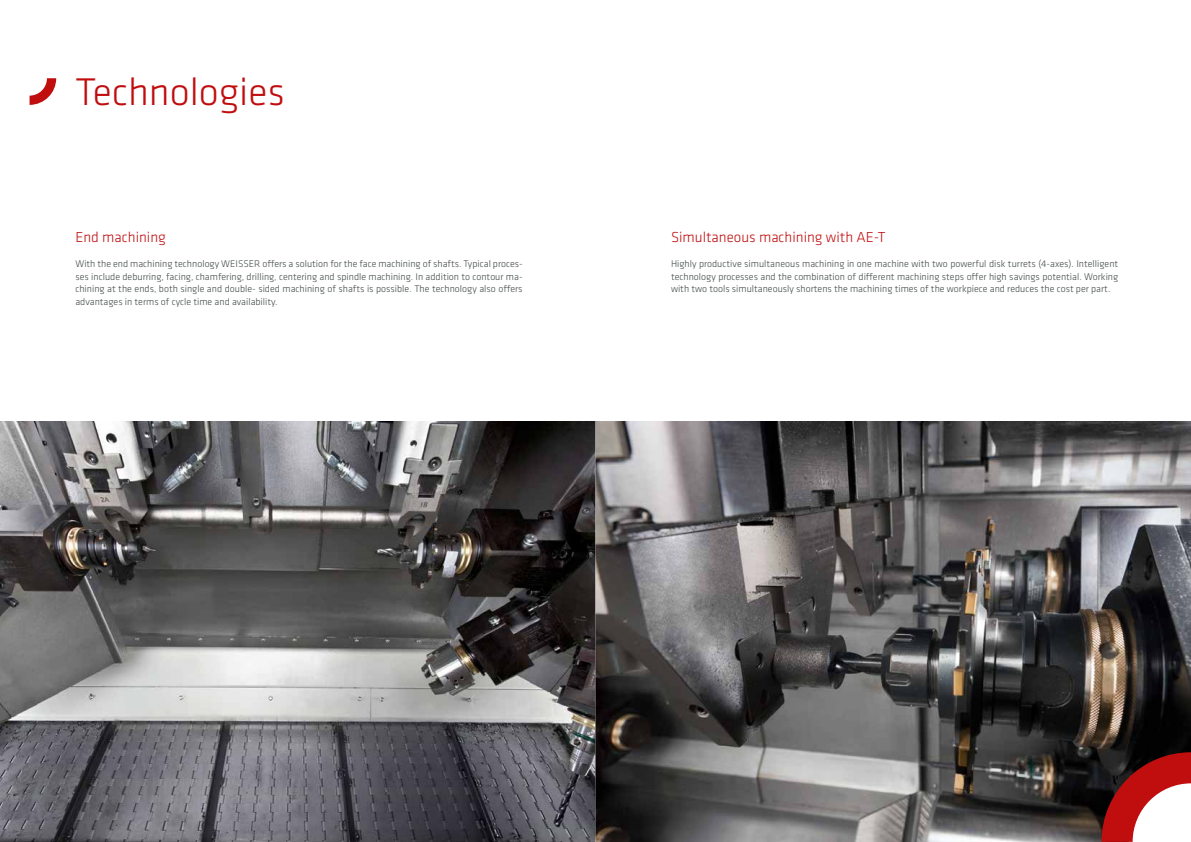
<style>
.page{position:relative;width:1191px;height:842px;background:#fff}
.page>*{position:absolute;margin:0;border:0;box-sizing:border-box;transform-origin:0 0}
.t1{font:300 40px "Klavika";color:#c00d0e}
.t2{font:300 15px "Klavika";color:#c00d0e}
.t3{font:300 10px/12.5px "Klavika";color:#404846;text-align:justify}
</style>
<div class="page">
<img style="left:0;top:421px;width:595px;height:421px">
<svg style="left:595px;top:421px;width:596px;height:421px;background:#5f5d5d"></svg>
<svg style="left:30px;top:78px;width:26px;height:27px"></svg>
<svg style="left:1101px;top:752px;width:90px;height:90px"></svg>
<h1 class="t1" style="left:75px;top:67px;width:211px">Technologies</h1>
<h2 class="t2" style="left:75px;top:228px;width:92px">End machining</h2>
<p class="t3" style="left:75px;top:258px;width:449px">With the end machining technology WEISSER offers a solution for the face machining of shafts. Typical proces&shy;ses include deburring, facing, chamfering, drilling, centering and spindle machining. In addition to contour ma&shy;chining at the ends, both single and double- sided machining of shafts is possible. The technology also offers advantages in terms of cycle time and availability.</p>
<h2 class="t2" style="left:671px;top:228px;width:216px">Simultaneous machining with AE-T</h2>
<p class="t3" style="left:671px;top:258px;width:449px">Highly productive simultaneous machining in one machine with two powerful disk turrets (4-axes). Intelligent technology processes and the combination of different machining steps offer high savings potential. Working with two tools simultaneously shortens the machining times of the workpiece and reduces the cost per part.</p>
</div>
